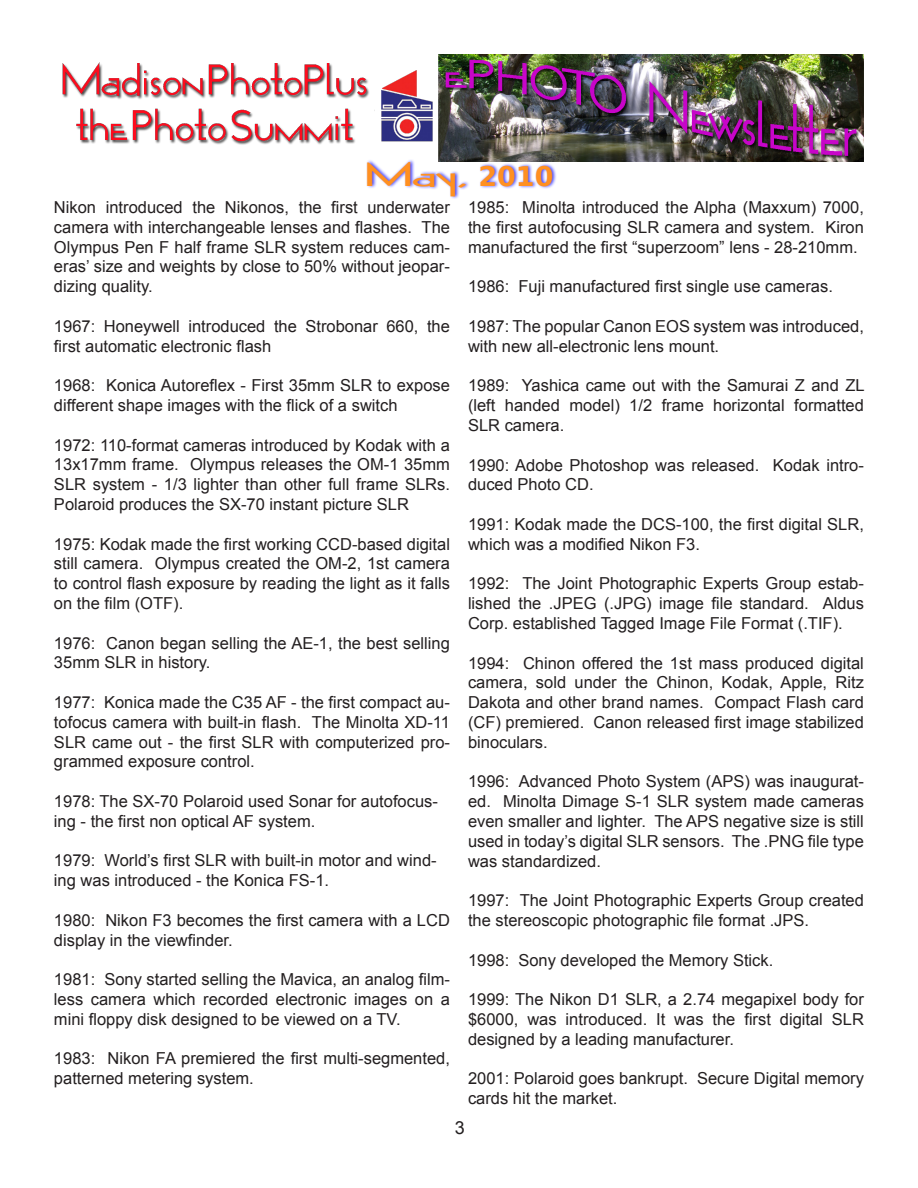
<style>
.page{position:relative;width:918px;height:1188px;background:#fff}
.page>*{position:absolute;margin:0;border:0;box-sizing:border-box;transform-origin:0 0}
.t1{font:700 27px "Opticon One 1 Ex";color:#ff9021}
.t2{font:18px "Arial";color:#231f20}
.t3{font:16.5px/19.8px "Arial";color:#231f20}
.s1{font-family:"Prima Sans BT"}
</style>
<div class="page">
<div style="left:365px;top:158px;width:192px;height:41px;background:#00f;opacity:.75"></div>
<img style="left:62px;top:54px;width:802px;height:108px">
<h1 class="t1" style="left:364px;top:161px;width:191px">May, <span class="s1">2010</span></h1>
<p class="t3" style="left:468px;top:198px;width:397px;text-align:justify">1985: Minolta introduced the Alpha (Maxxum) 7000, the first autofocusing SLR camera and system. Kiron manufactured the first “superzoom” lens - 28-210mm.</p>
<p class="t3" style="left:468px;top:277px;width:366px">1986: Fuji manufactured first single use cameras.</p>
<p class="t3" style="left:468px;top:316px;width:397px">1987: The popular Canon EOS system was introduced, with new all-electronic lens mount.</p>
<p class="t3" style="left:468px;top:376px;width:398px;text-align:justify">1989: Yashica came out with the Samurai Z and ZL (left handed model) 1/2 frame horizontal formatted SLR camera.</p>
<p class="t3" style="left:468px;top:455px;width:397px">1990: Adobe Photoshop was released. Kodak intro&shy;duced Photo CD.</p>
<p class="t3" style="left:468px;top:514px;width:397px">1991: Kodak made the DCS-100, the first digital SLR, which was a modified Nikon F3.</p>
<p class="t3" style="left:468px;top:574px;width:397px;text-align:justify">1992: The Joint Photographic Experts Group estab&shy;lished the .JPEG (.JPG) image file standard. Aldus Corp. established Tagged Image File Format (.TIF).</p>
<p class="t3" style="left:468px;top:653px;width:397px;text-align:justify">1994: Chinon offered the 1st mass produced digital camera, sold under the Chinon, Kodak, Apple, Ritz Dakota and other brand names. Compact Flash card (CF) premiered. Canon released first image stabilized binoculars.</p>
<p class="t3" style="left:468px;top:772px;width:398px;text-align:justify">1996: Advanced Photo System (APS) was inaugurat&shy;ed. Minolta Dimage S-1 SLR system made cameras even smaller and lighter. The APS negative size is still used in today’s digital SLR sensors. The .PNG file type was standardized.</p>
<p class="t3" style="left:468px;top:891px;width:397px">1997: The Joint Photographic Experts Group created the stereoscopic photographic file format .JPS.</p>
<p class="t3" style="left:468px;top:950px;width:307px">1998: Sony developed the Memory Stick.</p>
<p class="t3" style="left:468px;top:990px;width:397px;text-align:justify">1999: The Nikon D1 SLR, a 2.74 megapixel body for $6000, was introduced. It was the first digital SLR designed by a leading manufacturer.</p>
<p class="t3" style="left:468px;top:1069px;width:397px">2001: Polaroid goes bankrupt. Secure Digital memory cards hit the market.</p>
<p class="t3" style="left:54px;top:197px;width:398px;text-align:justify">Nikon introduced the Nikonos, the first underwater camera with interchangeable lenses and flashes. The Olympus Pen F half frame SLR system reduces cam&shy;eras’ size and weights by close to 50% without jeopar&shy;dizing quality.</p>
<p class="t3" style="left:54px;top:316px;width:397px">1967: Honeywell introduced the Strobonar 660, the first automatic electronic flash</p>
<p class="t3" style="left:54px;top:376px;width:397px">1968: Konica Autoreflex - First 35mm SLR to expose different shape images with the flick of a switch</p>
<p class="t3" style="left:54px;top:435px;width:398px;text-align:justify">1972: 110-format cameras introduced by Kodak with a 13x17mm frame. Olympus releases the OM-1 35mm SLR system - 1/3 lighter than other full frame SLRs.<br>Polaroid produces the SX-70 instant picture SLR</p>
<p class="t3" style="left:54px;top:534px;width:397px;text-align:justify">1975: Kodak made the first working CCD-based digital still camera. Olympus created the OM-2, 1st camera to control flash exposure by reading the light as it falls on the film (OTF).</p>
<p class="t3" style="left:54px;top:633px;width:397px">1976: Canon began selling the AE-1, the best selling<br>35mm SLR in history.</p>
<p class="t3" style="left:54px;top:692px;width:398px;text-align:justify">1977: Konica made the C35 AF - the first compact au&shy;tofocus camera with built-in flash. The Minolta XD-11<br>SLR came out - the first SLR with computerized pro&shy;grammed exposure control.</p>
<p class="t3" style="left:54px;top:791px;width:386px">1978: The SX-70 Polaroid used Sonar for autofocus&shy;ing - the first non optical AF system.</p>
<p class="t3" style="left:54px;top:851px;width:384px">1979: World’s first SLR with built-in motor and wind&shy;ing was introduced - the Konica FS-1.</p>
<p class="t3" style="left:54px;top:910px;width:397px">1980: Nikon F3 becomes the first camera with a LCD display in the viewfinder.</p>
<p class="t3" style="left:54px;top:970px;width:397px;text-align:justify">1981: Sony started selling the Mavica, an analog film&shy;less camera which recorded electronic images on a mini floppy disk designed to be viewed on a TV.</p>
<p class="t3" style="left:54px;top:1049px;width:397px">1983: Nikon FA premiered the first multi-segmented, patterned metering system.</p>
<p class="t2" style="left:455px;top:1115px;width:12px">3</p>
</div>
